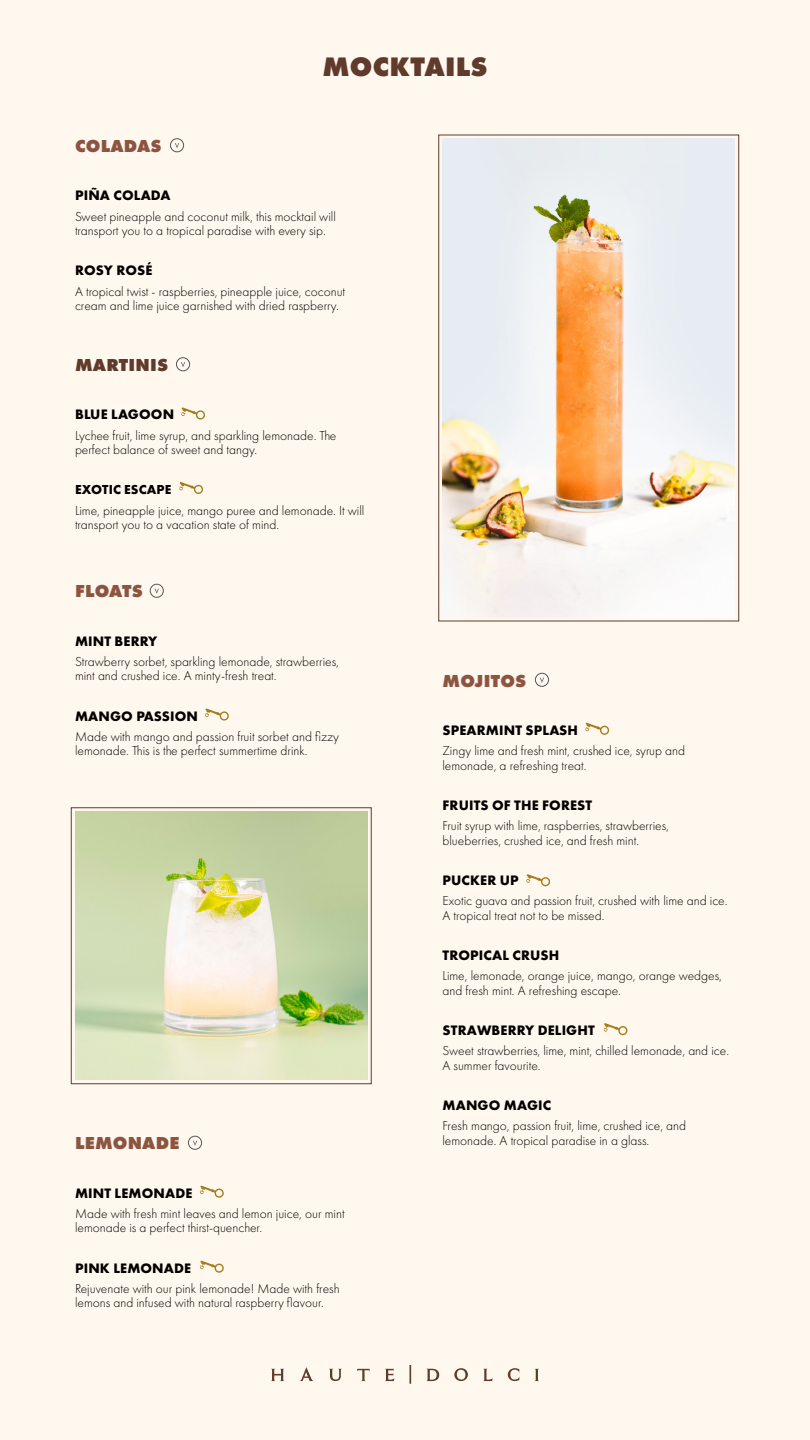
<style>
.page{position:relative;width:810px;height:1440px;background:#fff8ee}
.page>*{position:absolute;margin:0;border:0;box-sizing:border-box;transform-origin:0 0}
.t1{font:800 27.75px "Futura PT";letter-spacing:.01em;color:#603a2b}
.t2{font:800 18px "Futura PT";letter-spacing:.01em;color:#8c5441}
.t3{font:800 18px "Futura PT";letter-spacing:.01em;color:#603a2b}
.t4{font:700 14.25px "Futura PT";letter-spacing:.01em;color:#040000}
.t5{font:300 13.5px/14.2px "Futura PT";color:#040000}
.t6{font:700 13.5px "Futura PT";letter-spacing:.01em;color:#040000}
</style>
<div class="page">
<svg style="left:410px;top:1365px;width:1px;height:19px"></svg>
<svg style="left:454px;top:1368px;width:14px;height:13px"></svg>
<svg style="left:426px;top:1369px;width:13px;height:12px"></svg>
<svg style="left:271px;top:1369px;width:13px;height:12px"></svg>
<svg style="left:300px;top:1367px;width:14px;height:14px"></svg>
<svg style="left:357px;top:1369px;width:13px;height:12px"></svg>
<svg style="left:329px;top:1369px;width:13px;height:12px"></svg>
<svg style="left:385px;top:1369px;width:9px;height:12px"></svg>
<svg style="left:483px;top:1369px;width:10px;height:12px"></svg>
<svg style="left:535px;top:1369px;width:4px;height:12px"></svg>
<svg style="left:508px;top:1368px;width:11px;height:13px"></svg>
<img style="left:442px;top:139px;width:293px;height:478px">
<img style="left:75px;top:812px;width:293px;height:268px">
<div style="left:71px;top:808px;width:300px;height:276px;border:1px solid #603a2b"></div>
<div style="left:439px;top:135px;width:300px;height:486px;border:1px solid #603a2b"></div>
<svg style="left:205px;top:708px;width:24px;height:13px"></svg>
<svg style="left:179px;top:482px;width:24px;height:12px"></svg>
<svg style="left:181px;top:407px;width:24px;height:13px"></svg>
<svg style="left:585px;top:723px;width:25px;height:12px"></svg>
<svg style="left:526px;top:874px;width:24px;height:13px"></svg>
<svg style="left:604px;top:1023px;width:24px;height:13px"></svg>
<svg style="left:200px;top:1186px;width:24px;height:12px"></svg>
<svg style="left:200px;top:1261px;width:24px;height:12px"></svg>
<svg style="left:175px;top:143px;width:4px;height:5px"></svg>
<div style="left:170px;top:139px;width:14px;height:13px;border:1px solid #575756;border-radius:50%"></div>
<svg style="left:181px;top:362px;width:4px;height:5px"></svg>
<div style="left:176px;top:358px;width:14px;height:13px;border:1px solid #575756;border-radius:50%"></div>
<svg style="left:155px;top:589px;width:4px;height:5px"></svg>
<div style="left:150px;top:584px;width:13px;height:13px;border:1px solid #575756;border-radius:50%"></div>
<svg style="left:193px;top:1141px;width:4px;height:5px"></svg>
<div style="left:188px;top:1136px;width:14px;height:13px;border:1px solid #575756;border-radius:50%"></div>
<svg style="left:540px;top:678px;width:4px;height:5px"></svg>
<div style="left:535px;top:673px;width:14px;height:14px;border:1px solid #575756;border-radius:50%"></div>
<h1 class="t1" style="left:322px;top:50px;width:167px">MOCKTAILS</h1>
<h2 class="t2" style="left:75px;top:134px;width:88px">COLADAS</h2>
<p class="t4" style="left:75px;top:186px;width:97px">PIÑA COLADA</p>
<p class="t5" style="left:75px;top:209px;width:262px">Sweet pineapple and coconut milk, this mocktail will transport you to a tropical paradise with every sip.</p>
<p class="t4" style="left:75px;top:261px;width:79px">ROSY ROSÉ</p>
<p class="t5" style="left:75px;top:284px;width:272px">A tropical twist - raspberries, pineapple juice, coconut cream and lime juice garnished with dried raspberry.</p>
<h2 class="t3" style="left:75px;top:353px;width:95px">MARTINIS</h2>
<p class="t4" style="left:75px;top:405px;width:101px">BLUE LAGOON</p>
<p class="t5" style="left:75px;top:428px;width:263px">Lychee fruit, lime syrup, and sparkling lemonade. The perfect balance of sweet and tangy.</p>
<p class="t6" style="left:75px;top:480px;width:98px">EXOTIC ESCAPE</p>
<p class="t5" style="left:75px;top:503px;width:291px">Lime, pineapple juice, mango puree and lemonade. It will transport you to a vacation state of mind.</p>
<h2 class="t2" style="left:75px;top:580px;width:69px">FLOATS</h2>
<p class="t4" style="left:75px;top:632px;width:84px">MINT BERRY</p>
<p class="t5" style="left:75px;top:655px;width:266px">Strawberry sorbet, sparkling lemonade, strawberries, mint and crushed ice. A minty-fresh treat.</p>
<p class="t4" style="left:75px;top:707px;width:124px">MANGO PASSION</p>
<p class="t5" style="left:75px;top:730px;width:265px">Made with mango and passion fruit sorbet and fizzy lemonade. This is the perfect summertime drink.</p>
<h2 class="t2" style="left:75px;top:1132px;width:106px">LEMONADE</h2>
<p class="t4" style="left:75px;top:1184px;width:119px">MINT LEMONADE</p>
<p class="t5" style="left:75px;top:1207px;width:271px">Made with fresh mint leaves and lemon juice, our mint lemonade is a perfect thirst-quencher.</p>
<p class="t4" style="left:75px;top:1259px;width:118px">PINK LEMONADE</p>
<p class="t5" style="left:75px;top:1282px;width:266px">Rejuvenate with our pink lemonade! Made with fresh lemons and infused with natural raspberry flavour.</p>
<h2 class="t2" style="left:443px;top:669px;width:85px">MOJITOS</h2>
<p class="t4" style="left:443px;top:721px;width:137px">SPEARMINT SPLASH</p>
<p class="t5" style="left:442px;top:744px;width:244px">Zingy lime and fresh mint, crushed ice, syrup and lemonade, a refreshing treat.</p>
<p class="t4" style="left:443px;top:796px;width:151px">FRUITS OF THE FOREST</p>
<p class="t5" style="left:442px;top:819px;width:228px">Fruit syrup with lime, raspberries, strawberries, blueberries, crushed ice, and fresh mint.</p>
<p class="t4" style="left:443px;top:871px;width:78px">PUCKER UP</p>
<p class="t5" style="left:442px;top:894px;width:287px">Exotic guava and passion fruit, crushed with lime and ice.<br>A tropical treat not to be missed.</p>
<p class="t4" style="left:443px;top:946px;width:118px">TROPICAL CRUSH</p>
<p class="t5" style="left:442px;top:969px;width:281px">Lime, lemonade, orange juice, mango, orange wedges, and fresh mint. A refreshing escape.</p>
<p class="t4" style="left:443px;top:1021px;width:154px">STRAWBERRY DELIGHT</p>
<p class="t5" style="left:442px;top:1044px;width:288px">Sweet strawberries, lime, mint, chilled lemonade, and ice.<br>A summer favourite.</p>
<p class="t4" style="left:443px;top:1096px;width:110px">MANGO MAGIC</p>
<p class="t5" style="left:442px;top:1119px;width:245px">Fresh mango, passion fruit, lime, crushed ice, and lemonade. A tropical paradise in a glass.</p>
</div>
